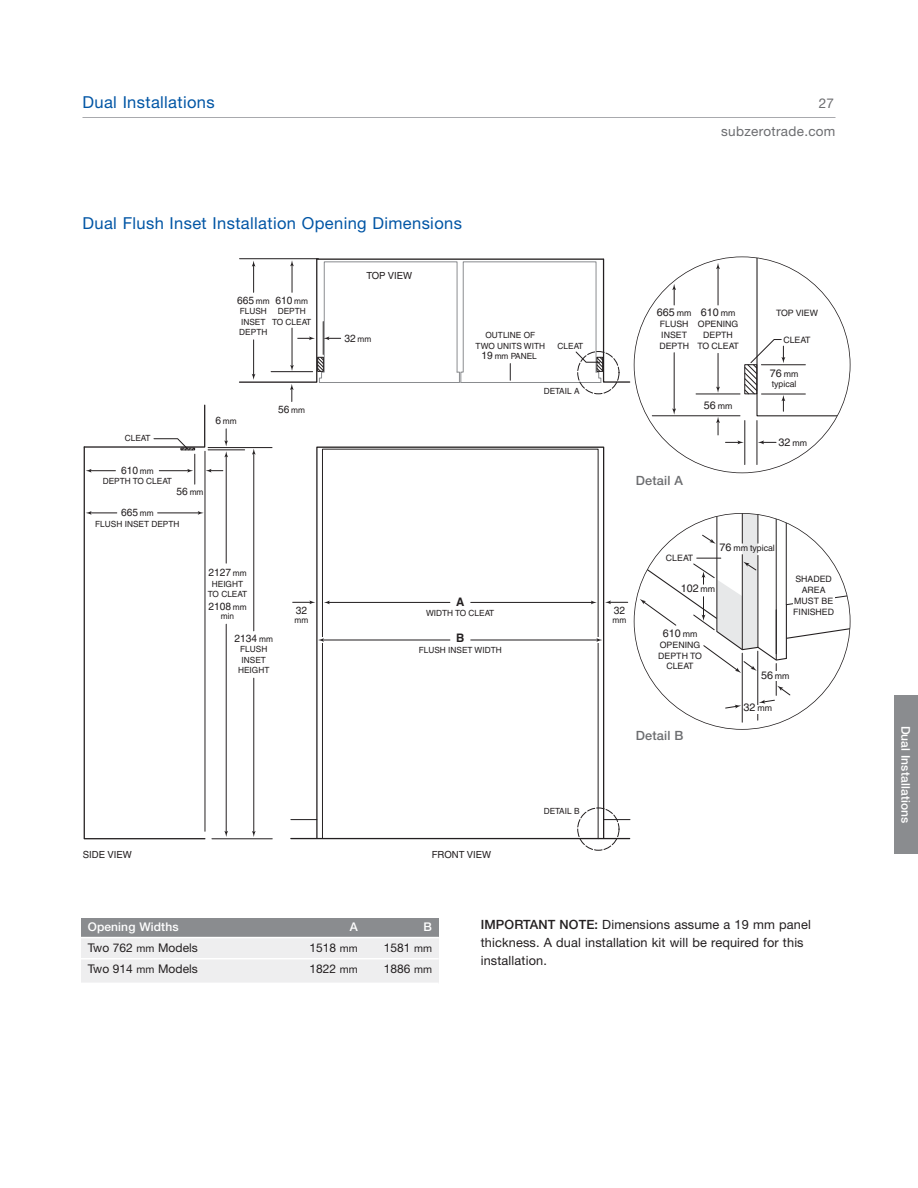
<style>
.page{position:relative;width:918px;height:1188px;background:#fff}
.page>*{position:absolute;margin:0;border:0;box-sizing:border-box;transform-origin:0 0}
.t1{font:16.5px "Helvetica Neue LT Pro";letter-spacing:.02em;color:#0155a5}
.t2{font:13.5px "Helvetica Neue LT Pro";letter-spacing:.02em;color:#6c6d70}
.t3{font:12.75px/18px "Helvetica Neue";letter-spacing:.01em;color:#231f20}
.t4{font:500 12.75px "Helvetica Neue";letter-spacing:.01em;color:#6c6d70}
.t5{font:12px "Helvetica Neue";color:#231f20}
.t6{font:500 12px "Helvetica Neue";letter-spacing:.01em;color:#fff}
.t7{font:700 11.7px "Helvetica";color:#231f20}
.t8{font:10.8px "Helvetica";color:#231f20}
.t9{font:10.5px "Helvetica";color:#231f20}
.t10{font:9.75px "Helvetica";color:#231f20}
.t11{font:8.7px/10.8px "Helvetica";color:#231f20;text-align:center}
.t12{font:8.55px/10.5px "Helvetica";color:#231f20;text-align:center}
.s1{font-size:8.55px}
.s2{font-size:10.5px}
.s3{font-size:8.7px}
.s4{font-size:10.8px}
.s5{font-weight:500}
</style>
<div class="page">
<div style="left:81px;top:918px;width:358px;height:19px;background:#8a8c8f"></div>
<div style="left:81px;top:937px;width:358px;height:46px;background:#eeeeef"></div>
<hr style="left:81px;top:937px;width:358px;height:1px;background:#fff">
<hr style="left:81px;top:958px;width:358px;height:1px;background:#fff">
<hr style="left:82px;top:117px;width:754px;height:1px;background:#a8a9ad">
<hr style="left:291px;top:838px;width:339px;height:1px;background:#231f20">
<svg style="left:322px;top:449px;width:277px;height:388px"></svg>
<div style="left:316px;top:447px;width:288px;height:392px;border:1px solid #231f20"></div>
<svg style="left:291px;top:819px;width:26px;height:1px"></svg>
<svg style="left:604px;top:819px;width:26px;height:1px"></svg>
<svg style="left:322px;top:637px;width:11px;height:6px"></svg>
<svg style="left:588px;top:637px;width:11px;height:6px"></svg>
<svg style="left:324px;top:601px;width:6px;height:3px"></svg>
<hr style="left:328px;top:602px;width:122px;height:1px;background:#231f20">
<svg style="left:591px;top:601px;width:6px;height:3px"></svg>
<hr style="left:471px;top:602px;width:122px;height:1px;background:#231f20">
<svg style="left:318px;top:638px;width:6px;height:4px"></svg>
<hr style="left:322px;top:640px;width:128px;height:1px;background:#231f20">
<svg style="left:596px;top:638px;width:6px;height:4px"></svg>
<hr style="left:471px;top:640px;width:127px;height:1px;background:#231f20">
<svg style="left:293px;top:601px;width:22px;height:3px"></svg>
<svg style="left:605px;top:601px;width:23px;height:3px"></svg>
<svg style="left:83px;top:450px;width:123px;height:390px"></svg>
<svg style="left:252px;top:831px;width:4px;height:6px"></svg>
<hr style="left:254px;top:678px;width:1px;height:155px;background:#231f20">
<svg style="left:252px;top:449px;width:4px;height:6px"></svg>
<hr style="left:254px;top:453px;width:1px;height:178px;background:#231f20">
<hr style="left:212px;top:839px;width:60px;height:1px;background:#231f20">
<hr style="left:208px;top:450px;width:37px;height:1px;background:#231f20">
<hr style="left:208px;top:447px;width:64px;height:1px;background:#231f20">
<svg style="left:206px;top:469px;width:17px;height:4px"></svg>
<svg style="left:187px;top:469px;width:6px;height:4px"></svg>
<hr style="left:159px;top:470px;width:30px;height:1px;background:#231f20">
<svg style="left:86px;top:469px;width:29px;height:4px"></svg>
<svg style="left:198px;top:511px;width:6px;height:4px"></svg>
<hr style="left:158px;top:513px;width:41px;height:1px;background:#231f20">
<svg style="left:86px;top:511px;width:31px;height:4px"></svg>
<hr style="left:205px;top:451px;width:1px;height:380px;background:#231f20">
<hr style="left:195px;top:454px;width:1px;height:30px;background:#231f20">
<svg style="left:224px;top:831px;width:4px;height:6px"></svg>
<hr style="left:226px;top:624px;width:1px;height:209px;background:#231f20">
<svg style="left:224px;top:429px;width:4px;height:28px"></svg>
<hr style="left:226px;top:456px;width:1px;height:107px;background:#231f20">
<svg style="left:83px;top:404px;width:123px;height:46px"></svg>
<div style="left:577px;top:808px;width:42px;height:42px;border:1px dashed #231f20;border-radius:50%"></div>
<svg style="left:239px;top:259px;width:391px;height:143px"></svg>
<div style="left:744px;top:364px;width:13px;height:30px;border:1px solid #231f20"></div>
<hr style="left:696px;top:394px;width:44px;height:1px;background:#231f20">
<hr style="left:652px;top:416px;width:88px;height:1px;background:#231f20">
<svg style="left:726px;top:440px;width:18px;height:4px"></svg>
<svg style="left:758px;top:440px;width:18px;height:4px"></svg>
<svg style="left:716px;top:263px;width:4px;height:6px"></svg>
<hr style="left:718px;top:267px;width:1px;height:38px;background:#231f20">
<svg style="left:716px;top:387px;width:4px;height:6px"></svg>
<hr style="left:718px;top:353px;width:1px;height:35px;background:#231f20">
<svg style="left:672px;top:284px;width:4px;height:21px"></svg>
<svg style="left:672px;top:408px;width:4px;height:7px"></svg>
<hr style="left:674px;top:353px;width:1px;height:57px;background:#231f20">
<svg style="left:716px;top:417px;width:4px;height:18px"></svg>
<hr style="left:757px;top:421px;width:1px;height:44px;background:#231f20">
<hr style="left:745px;top:421px;width:1px;height:44px;background:#231f20">
<svg style="left:745px;top:259px;width:102px;height:158px"></svg>
<hr style="left:758px;top:651px;width:1px;height:69px;background:#231f20">
<hr style="left:776px;top:664px;width:1px;height:31px;background:#231f20">
<hr style="left:742px;top:653px;width:1px;height:69px;background:#231f20">
<svg style="left:725px;top:705px;width:16px;height:4px"></svg>
<svg style="left:759px;top:686px;width:32px;height:18px"></svg>
<div style="left:774px;top:672px;width:18px;height:9px;background:#fff"></div>
<svg style="left:634px;top:513px;width:216px;height:160px"></svg>
<div style="left:757px;top:705px;width:17px;height:9px;background:#fff"></div>
<div style="left:894px;top:695px;width:24px;height:159px;background:#8a8c8f"></div>
<h1 class="t1" style="left:82px;top:96px;width:134px">Dual Installations</h1>
<h2 class="t2" style="left:819px;top:98px;width:17px">27</h2>
<h2 class="t2" style="left:721px;top:126px;width:116px">subzerotrade.com</h2>
<h1 class="t1" style="left:82px;top:217px;width:381px">Dual Flush Inset Installation Opening Dimensions</h1>
<p class="t9" style="left:275px;top:296px;width:34px">610 <span class="s1">mm</span></p>
<p class="t12" style="left:272px;top:307px;width:41px">DEPTH<br>TO CLEAT</p>
<p class="t9" style="left:237px;top:296px;width:34px">665 <span class="s1">mm</span></p>
<p class="t12" style="left:239px;top:307px;width:30px;text-align:left">FLUSH<br>INSET<br>DEPTH</p>
<p class="t12" style="left:125px;top:433px;width:27px">CLEAT</p>
<p class="t9" style="left:121px;top:466px;width:34px">610 <span class="s1">mm</span></p>
<p class="t12" style="left:103px;top:477px;width:71px">DEPTH TO CLEAT</p>
<p class="t9" style="left:121px;top:509px;width:34px">665 <span class="s1">mm</span></p>
<p class="t12" style="left:95px;top:519px;width:86px">FLUSH INSET DEPTH</p>
<p class="t9" style="left:177px;top:487px;width:28px">56 <span class="s1">mm</span></p>
<p class="t12" style="left:215px;top:416px;width:23px"><span class="s2">6</span>mm</p>
<p class="t9" style="left:208px;top:569px;width:40px">2127 <span class="s1">mm</span></p>
<p class="t12" style="left:208px;top:579px;width:41px">HEIGHT<br>TO CLEAT</p>
<p class="t9" style="left:208px;top:602px;width:40px">2108 <span class="s1">mm</span></p>
<p class="t12" style="left:221px;top:612px;width:15px">min</p>
<p class="t9" style="left:278px;top:405px;width:28px">56 <span class="s1">mm</span></p>
<p class="t9" style="left:296px;top:607px;width:13px">32</p>
<p class="t12" style="left:295px;top:616px;width:15px">mm</p>
<p class="t9" style="left:235px;top:634px;width:40px">2134 <span class="s1">mm</span></p>
<p class="t12" style="left:238px;top:645px;width:33px">FLUSH<br>INSET<br>HEIGHT</p>
<p class="t10" style="left:366px;top:272px;width:47px">TOP VIEW</p>
<p class="t9" style="left:344px;top:334px;width:28px">32 <span class="s1">mm</span></p>
<p class="t12" style="left:476px;top:331px;width:71px">OUTLINE OF<br>TWO UNITS WITH<br><span class="s2">19</span> mm PANEL</p>
<p class="t12" style="left:544px;top:387px;width:37px">DETAIL A</p>
<p class="t12" style="left:558px;top:342px;width:27px">CLEAT</p>
<h3 class="t7" style="left:456px;top:598px;width:10px">A</h3>
<p class="t12" style="left:426px;top:609px;width:70px">WIDTH TO CLEAT</p>
<h3 class="t7" style="left:456px;top:634px;width:10px">B</h3>
<p class="t12" style="left:419px;top:645px;width:85px">FLUSH INSET WIDTH</p>
<p class="t10" style="left:83px;top:851px;width:50px">SIDE VIEW</p>
<p class="t10" style="left:432px;top:851px;width:61px">FRONT VIEW</p>
<p class="t12" style="left:544px;top:807px;width:37px">DETAIL B</p>
<p class="t8" style="left:657px;top:309px;width:36px">665 <span class="s3">mm</span></p>
<p class="t11" style="left:776px;top:309px;width:44px">TOP VIEW</p>
<p class="t11" style="left:659px;top:319px;width:31px;text-align:left">FLUSH<br>INSET<br>DEPTH</p>
<p class="t8" style="left:701px;top:309px;width:36px">610 <span class="s3">mm</span></p>
<p class="t11" style="left:697px;top:319px;width:43px">OPENING<br>DEPTH<br>TO CLEAT</p>
<p class="t11" style="left:783px;top:335px;width:29px">CLEAT</p>
<p class="t8" style="left:704px;top:401px;width:30px">56 <span class="s3">mm</span></p>
<h3 class="t4" style="left:636px;top:476px;width:49px">Detail A</h3>
<p class="t8" style="left:770px;top:369px;width:30px">76 <span class="s3">mm</span></p>
<p class="t11" style="left:772px;top:379px;width:26px">typical</p>
<p class="t8" style="left:779px;top:438px;width:30px">32 <span class="s3">mm</span></p>
<p class="t9" style="left:614px;top:607px;width:13px">32</p>
<p class="t12" style="left:613px;top:616px;width:15px">mm</p>
<p class="t11" style="left:666px;top:553px;width:29px">CLEAT</p>
<p class="t11" style="left:720px;top:544px;width:57px"><span class="s4">76</span> mm typical</p>
<p class="t8" style="left:681px;top:585px;width:36px">102 <span class="s3">mm</span></p>
<p class="t11" style="left:793px;top:575px;width:42px">SHADED<br>AREA<br>MUST BE<br>FINISHED</p>
<p class="t8" style="left:663px;top:629px;width:36px">610 <span class="s3">mm</span></p>
<p class="t11" style="left:658px;top:640px;width:45px">OPENING<br>DEPTH TO<br>CLEAT</p>
<h3 class="t4" style="left:636px;top:731px;width:49px">Detail B</h3>
<p class="t8" style="left:761px;top:671px;width:30px">56 <span class="s3">mm</span></p>
<p class="t8" style="left:743px;top:704px;width:30px">32 <span class="s3">mm</span></p>
<h3 class="t6" style="left:88px;top:922px;width:92px">Opening Widths</h3>
<h3 class="t6" style="left:350px;top:922px;width:10px">A</h3>
<h3 class="t6" style="left:424px;top:922px;width:10px">B</h3>
<h3 class="t5" style="left:88px;top:944px;width:112px">Two 762 <span class="s2">mm</span> Models</h3>
<h3 class="t5" style="left:309px;top:944px;width:50px">1518 <span class="s2">mm</span></h3>
<h3 class="t5" style="left:384px;top:944px;width:50px">1581 <span class="s2">mm</span></h3>
<h3 class="t5" style="left:88px;top:965px;width:112px">Two 914 <span class="s2">mm</span> Models</h3>
<h3 class="t5" style="left:309px;top:965px;width:50px">1822 <span class="s2">mm</span></h3>
<h3 class="t5" style="left:384px;top:965px;width:50px">1886 <span class="s2">mm</span></h3>
<h3 class="t3" style="left:481px;top:916px;width:332px"><span class="s5">IMPORTANT NOTE:</span> Dimensions assume a 19 mm panel thickness. A dual installation kit will be required for this installation.</h3>
<h3 class="t6" style="left:910px;top:726px;width:99px;rotate:90deg">Dual Installations</h3>
</div>
